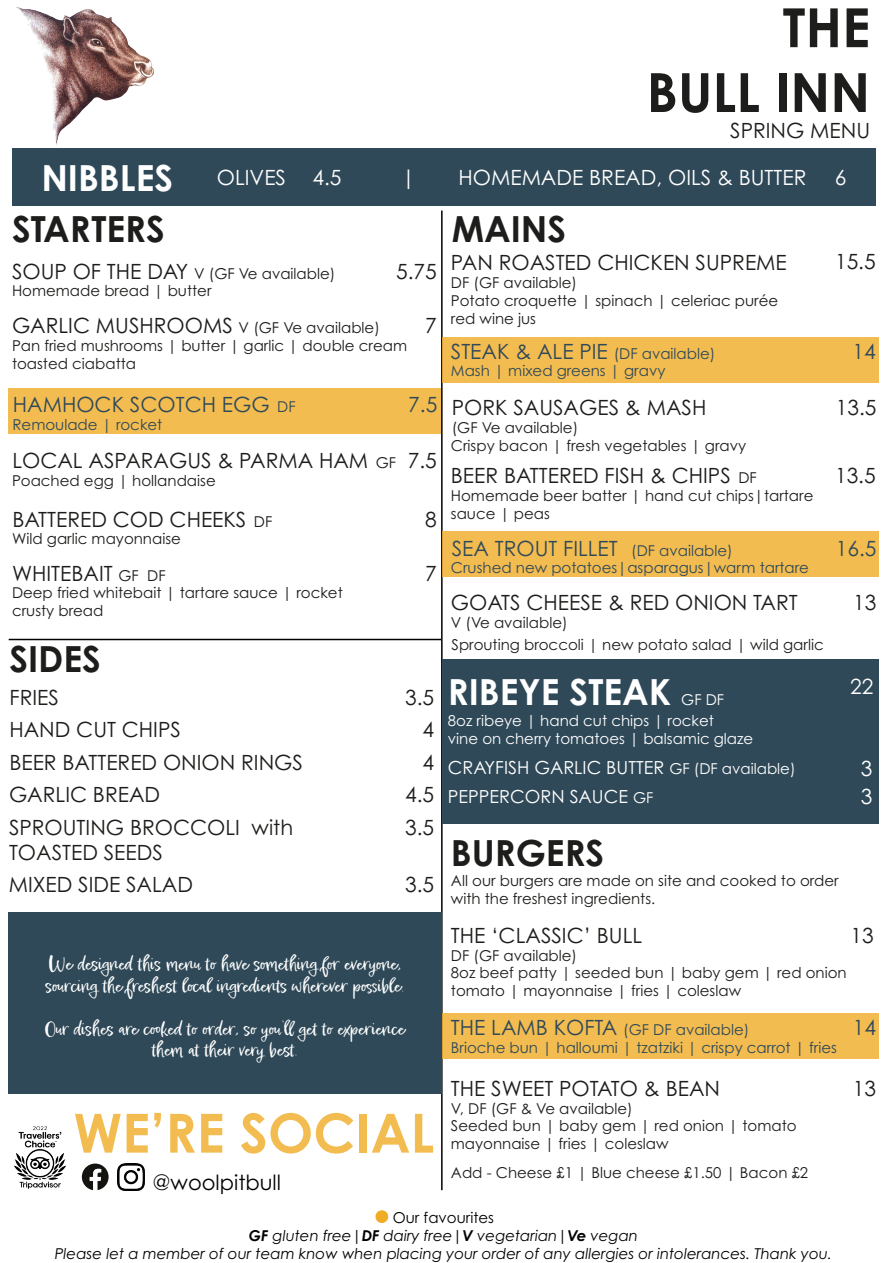
<style>
.page{position:relative;width:893px;height:1263px;background:#fff}
.page>*{position:absolute;margin:0;border:0;box-sizing:border-box;transform-origin:0 0}
.t1{font:700 54px "Century Gothic Pro";color:#f0ac25}
.t2{font:700 54px "Century Gothic Pro";color:#1d1d1b}
.t3{font:700 36px "Century Gothic Pro";color:#1d1d1b}
.t4{font:700 36px "Century Gothic Pro";color:#fff}
.t5{font:21px/25.2px "Century Gothic Pro";color:#1d1d1b}
.t6{font:21px "Century Gothic Pro";color:#2f4958}
.t7{font:21px "Century Gothic Pro";color:#fff}
.t8{font:21px "Century Gothic Pro";color:#000}
.t9{font:18px/21.6px "Epicursive Script";color:#fff}
.t10{font:18px "Century Gothic Pro";color:#fff}
.t11{font:15px/18px "Century Gothic Pro";color:#1d1d1b}
.t12{font:15px "Century Gothic Pro";color:#2f4958}
.t13{font:italic 15px "Century Gothic Pro";color:#000}
.t14{font:15px "Century Gothic Pro";color:#fff}
.t15{font:15px "Century Gothic Pro";color:#000}
.s1{font-size:21px}
.s2{font-size:15px}
.s3{font-weight:700}
</style>
<div class="page">
<img style="left:16px;top:7px;width:138px;height:138px">
<hr style="left:441px;top:210px;width:2px;height:980px;background:#000">
<hr style="left:9px;top:639px;width:432px;height:1px;background:#000">
<div style="left:375px;top:1210px;width:13px;height:13px;background:#f0ac25;border-radius:50%"></div>
<div style="left:9px;top:912px;width:433px;height:182px;background:#2f4958"></div>
<div style="left:9px;top:388px;width:432px;height:46px;background:#f3bc50"></div>
<svg style="left:82px;top:1163px;width:27px;height:27px"></svg>
<img style="left:117px;top:1163px;width:27px;height:27px">
<img style="left:13px;top:1126px;width:54px;height:63px">
<div style="left:443px;top:337px;width:436px;height:46px;background:#f3bc50"></div>
<div style="left:443px;top:531px;width:436px;height:46px;background:#f3bc50"></div>
<div style="left:443px;top:1013px;width:436px;height:46px;background:#f3bc50"></div>
<div style="left:443px;top:659px;width:436px;height:165px;background:#2f4958"></div>
<div style="left:12px;top:149px;width:864px;height:57px;background:#2f4958"></div>
<p class="t2" style="left:783px;top:-6px;width:89px">THE</p>
<p class="t2" style="left:647px;top:59px;width:225px">BULL INN</p>
<p class="t5" style="left:730px;top:118px;width:141px">SPRING MENU</p>
<p class="t4" style="left:41px;top:155px;width:133px">NIBBLES</p>
<p class="t7" style="left:217px;top:165px;width:71px">OLIVES</p>
<p class="t7" style="left:312px;top:165px;width:31px">4.5</p>
<p class="t7" style="left:402px;top:165px;width:16px">|</p>
<p class="t7" style="left:458px;top:165px;width:349px">HOMEMADE BREAD, OILS &amp; BUTTER</p>
<p class="t7" style="left:835px;top:165px;width:13px">6</p>
<p class="t3" style="left:12px;top:207px;width:154px">STARTERS</p>
<p class="t11" style="left:12px;top:264px;width:325px"><span class="s1">SOUP OF THE DAY</span> V (GF Ve available)</p>
<p class="t11" style="left:12px;top:282px;width:201px">Homemade bread | butter</p>
<p class="t5" style="left:396px;top:259px;width:42px">5.75</p>
<p class="t11" style="left:12px;top:319px;width:369px"><span class="s1">GARLIC MUSHROOMS</span> V (GF Ve available)</p>
<p class="t11" style="left:12px;top:336px;width:397px">Pan fried mushrooms | butter | garlic | double cream toasted ciabatta</p>
<p class="t5" style="left:425px;top:313px;width:13px">7</p>
<p class="t6" style="left:13px;top:392px;width:284px">HAMHOCK SCOTCH EGG <span class="s2">DF</span></p>
<p class="t12" style="left:12px;top:415px;width:151px">Remoulade | rocket</p>
<p class="t6" style="left:408px;top:392px;width:31px">7.5</p>
<p class="t5" style="left:12px;top:448px;width:385px">LOCAL ASPARAGUS &amp; PARMA HAM <span class="s2">GF</span></p>
<p class="t11" style="left:12px;top:471px;width:205px">Poached egg | hollandaise</p>
<p class="t5" style="left:408px;top:448px;width:31px">7.5</p>
<p class="t5" style="left:12px;top:506px;width:261px">BATTERED COD CHEEKS <span class="s2">DF</span></p>
<p class="t11" style="left:12px;top:530px;width:170px">Wild garlic mayonnaise</p>
<p class="t5" style="left:425px;top:506px;width:13px">8</p>
<p class="t5" style="left:12px;top:561px;width:155px">WHITEBAIT <span class="s2">GF DF</span></p>
<p class="t11" style="left:12px;top:584px;width:332px">Deep fried whitebait | tartare sauce | rocket</p>
<p class="t11" style="left:12px;top:602px;width:93px">crusty bread</p>
<p class="t5" style="left:425px;top:561px;width:13px">7</p>
<p class="t3" style="left:9px;top:637px;width:93px">SIDES</p>
<p class="t5" style="left:10px;top:684px;width:51px">FRIES</p>
<p class="t5" style="left:405px;top:684px;width:31px">3.5</p>
<p class="t5" style="left:9px;top:717px;width:173px">HAND CUT CHIPS</p>
<p class="t5" style="left:423px;top:717px;width:13px">4</p>
<p class="t5" style="left:9px;top:749px;width:295px">BEER BATTERED ONION RINGS</p>
<p class="t5" style="left:423px;top:749px;width:13px">4</p>
<p class="t5" style="left:9px;top:782px;width:153px">GARLIC BREAD</p>
<p class="t5" style="left:405px;top:782px;width:31px">4.5</p>
<p class="t5" style="left:9px;top:814px;width:286px">SPROUTING BROCCOLI with<br>TOASTED SEEDS</p>
<p class="t5" style="left:405px;top:814px;width:31px">3.5</p>
<p class="t5" style="left:9px;top:872px;width:186px">MIXED SIDE SALAD</p>
<p class="t5" style="left:405px;top:872px;width:31px">3.5</p>
<p class="t9" style="left:46px;top:952px;width:360px">We designed this menu to have something for everyone, sourcing the freshest local ingredients wherever possible.</p>
<p class="t9" style="left:45px;top:1017px;width:362px;text-align:center">Our dishes are cooked to order, so you’ll get to experience them at their very best.</p>
<h1 class="t1" style="left:73px;top:1099px;width:362px">WE’RE SOCIAL</h1>
<p class="t8" style="left:152px;top:1170px;width:130px">@woolpitbull</p>
<p class="t3" style="left:452px;top:207px;width:116px">MAINS</p>
<p class="t5" style="left:451px;top:249px;width:337px">PAN ROASTED CHICKEN SUPREME</p>
<p class="t11" style="left:451px;top:273px;width:128px">DF (GF available)</p>
<p class="t11" style="left:451px;top:291px;width:329px">Potato croquette | spinach | celeriac purée</p>
<p class="t11" style="left:451px;top:309px;width:87px">red wine jus</p>
<p class="t5" style="left:835px;top:249px;width:42px">15.5</p>
<p class="t12" style="left:451px;top:344px;width:266px"><span class="s1">STEAK &amp; ALE PIE</span> (DF available)</p>
<p class="t12" style="left:451px;top:362px;width:216px">Mash | mixed greens | gravy</p>
<p class="t6" style="left:852px;top:338px;width:25px">14</p>
<p class="t5" style="left:452px;top:395px;width:256px">PORK SAUSAGES &amp; MASH</p>
<p class="t11" style="left:452px;top:419px;width:128px">(GF Ve available)</p>
<p class="t11" style="left:451px;top:436px;width:297px">Crispy bacon | fresh vegetables | gravy</p>
<p class="t5" style="left:836px;top:395px;width:42px">13.5</p>
<p class="t5" style="left:451px;top:463px;width:307px">BEER BATTERED FISH &amp; CHIPS <span class="s2">DF</span></p>
<p class="t11" style="left:451px;top:486px;width:364px">Homemade beer batter | hand cut chips|tartare sauce | peas</p>
<p class="t5" style="left:835px;top:463px;width:42px">13.5</p>
<p class="t6" style="left:452px;top:535px;width:283px">SEA TROUT FILLET <span class="s2">(DF available)</span></p>
<p class="t12" style="left:451px;top:558px;width:360px">Crushed new potatoes|asparagus|warm tartare</p>
<p class="t6" style="left:836px;top:535px;width:42px">16.5</p>
<p class="t5" style="left:451px;top:590px;width:348px">GOATS CHEESE &amp; RED ONION TART</p>
<p class="t11" style="left:451px;top:613px;width:118px">V (Ve available)</p>
<p class="t11" style="left:452px;top:635px;width:374px">Sprouting broccoli | new potato salad | wild garlic</p>
<p class="t5" style="left:853px;top:589px;width:25px">13</p>
<p class="t4" style="left:448px;top:669px;width:225px">RIBEYE STEAK</p>
<p class="t14" style="left:681px;top:690px;width:44px">GF DF</p>
<p class="t7" style="left:850px;top:674px;width:25px">22</p>
<p class="t14" style="left:448px;top:712px;width:268px">8oz ribeye | hand cut chips | rocket</p>
<p class="t14" style="left:448px;top:730px;width:307px">vine on cherry tomatoes | balsamic glaze</p>
<p class="t10" style="left:448px;top:757px;width:349px">CRAYFISH GARLIC BUTTER <span class="s2">GF (DF available)</span></p>
<p class="t7" style="left:861px;top:755px;width:13px">3</p>
<p class="t10" style="left:448px;top:785px;width:207px">PEPPERCORN SAUCE <span class="s2">GF</span></p>
<p class="t7" style="left:861px;top:784px;width:13px">3</p>
<p class="t3" style="left:451px;top:831px;width:155px">BURGERS</p>
<p class="t11" style="left:451px;top:871px;width:389px">All our burgers are made on site and cooked to order with the freshest ingredients.</p>
<p class="t5" style="left:850px;top:922px;width:25px">13</p>
<p class="t5" style="left:451px;top:922px;width:193px">THE ‘CLASSIC’ BULL</p>
<p class="t11" style="left:451px;top:946px;width:128px">DF (GF available)</p>
<p class="t11" style="left:451px;top:964px;width:397px">8oz beef patty | seeded bun | baby gem | red onion tomato | mayonnaise | fries | coleslaw</p>
<p class="t12" style="left:451px;top:1021px;width:300px"><span class="s1">THE LAMB KOFTA</span> (GF DF available)</p>
<p class="t6" style="left:853px;top:1015px;width:25px">14</p>
<p class="t12" style="left:451px;top:1038px;width:387px">Brioche bun | halloumi | tzatziki | crispy carrot | fries</p>
<p class="t5" style="left:451px;top:1076px;width:271px">THE SWEET POTATO &amp; BEAN</p>
<p class="t5" style="left:853px;top:1075px;width:25px">13</p>
<p class="t11" style="left:451px;top:1099px;width:183px">V, DF (GF &amp; Ve available)</p>
<p class="t11" style="left:451px;top:1117px;width:347px">Seeded bun | baby gem | red onion | tomato</p>
<p class="t11" style="left:451px;top:1135px;width:219px">mayonnaise | fries | coleslaw</p>
<p class="t11" style="left:451px;top:1163px;width:359px">Add - Cheese £1 | Blue cheese £1.50 | Bacon £2</p>
<p class="t15" style="left:393px;top:1208px;width:103px">Our favourites</p>
<p class="t13" style="left:249px;top:1226px;width:391px"><span class="s3">GF</span> gluten free|<span class="s3">DF</span> dairy free|<span class="s3">V</span> vegetarian|<span class="s3">Ve</span> vegan</p>
<p class="t13" style="left:55px;top:1244px;width:779px">Please let a member of our team know when placing your order of any allergies or intolerances. Thank you.</p>
</div>
